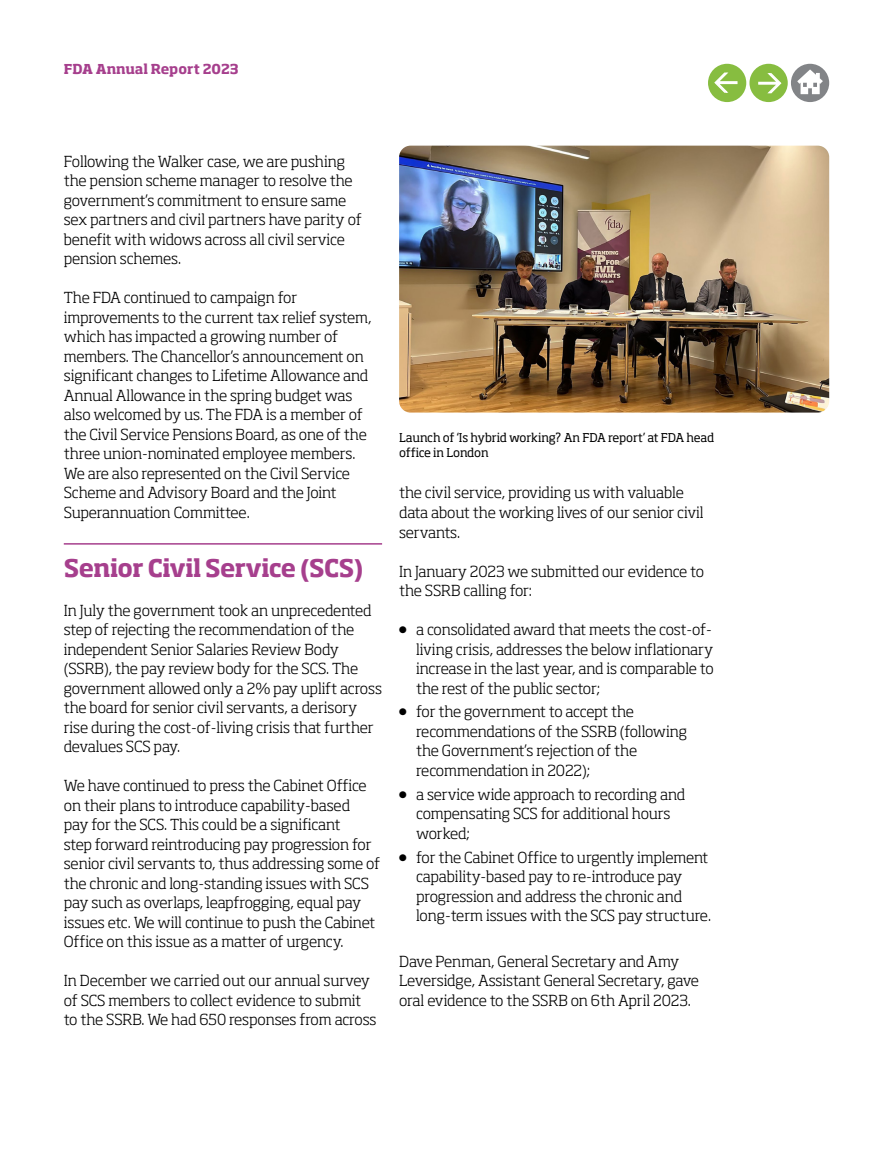
<style>
.page{position:relative;width:893px;height:1149px;background:#fff}
.page>*{position:absolute;margin:0;border:0;box-sizing:border-box;transform-origin:0 0}
.t1{font:700 24px "Soho Std";letter-spacing:-.02em;color:#a63f8d}
.t2{font:300 15px/19.5px "Soho Std";letter-spacing:-.01em;color:#000}
.t3{font:700 13.5px "Soho Std";color:#a63f8d}
.t4{font:12px/15px "Soho Std";letter-spacing:-.015em;color:#000}
</style>
<div class="page">
<hr style="left:64px;top:543px;width:318px;height:1px;background:#a63f8d">
<img style="left:399px;top:146px;width:430px;height:266px">
<div style="left:749px;top:64px;width:39px;height:38px;background:#87bd40;border-radius:50%"></div>
<svg style="left:758px;top:73px;width:24px;height:21px"></svg>
<div style="left:708px;top:64px;width:38px;height:38px;background:#87bd40;border-radius:50%"></div>
<svg style="left:714px;top:72px;width:24px;height:21px"></svg>
<div style="left:791px;top:64px;width:38px;height:38px;background:#828487;border-radius:50%"></div>
<svg style="left:797px;top:69px;width:26px;height:25px"></svg>
<p class="t3" style="left:64px;top:61px;width:176px">FDA Annual Report 2023</p>
<p class="t2" style="left:64px;top:151px;width:299px">Following the Walker case, we are pushing the pension scheme manager to resolve the government’s commitment to ensure same sex partners and civil partners have parity of benefit with widows across all civil service pension schemes.</p>
<p class="t2" style="left:64px;top:288px;width:309px">The FDA continued to campaign for improvements to the current tax relief system, which has impacted a growing number of members. The Chancellor’s announcement on significant changes to Lifetime Allowance and Annual Allowance in the spring budget was also welcomed by us. The FDA is a member of the Civil Service Pensions Board, as one of the three union-nominated employee members.<br>We are also represented on the Civil Service Scheme and Advisory Board and the Joint Superannuation Committee.</p>
<p class="t1" style="left:64px;top:552px;width:301px">Senior Civil Service (SCS)</p>
<p class="t2" style="left:64px;top:600px;width:320px">In July the government took an unprecedented step of rejecting the recommendation of the independent Senior Salaries Review Body (SSRB), the pay review body for the SCS. The government allowed only a 2% pay uplift across the board for senior civil servants, a derisory rise during the cost-of-living crisis that further devalues SCS pay.</p>
<p class="t2" style="left:64px;top:775px;width:318px">We have continued to press the Cabinet Office on their plans to introduce capability-based<br>pay for the SCS. This could be a significant<br>step forward reintroducing pay progression for senior civil servants to, thus addressing some of the chronic and long-standing issues with SCS pay such as overlaps, leapfrogging, equal pay issues etc. We will continue to push the Cabinet Office on this issue as a matter of urgency.</p>
<p class="t2" style="left:64px;top:970px;width:314px">In December we carried out our annual survey of SCS members to collect evidence to submit to the SSRB. We had 650 responses from across</p>
<p class="t4" style="left:399px;top:430px;width:317px">Launch of ‘Is hybrid working? An FDA report’ at FDA head office in London</p>
<p class="t2" style="left:399px;top:483px;width:306px">the civil service, providing us with valuable data about the working lives of our senior civil servants.</p>
<p class="t2" style="left:399px;top:561px;width:306px">In January 2023 we submitted our evidence to the SSRB calling for:</p>
<p class="t2" style="left:416px;top:619px;width:299px;text-indent:-17px">● a consolidated award that meets the cost-of&shy;living crisis, addresses the below inflationary increase in the last year, and is comparable to the rest of the public sector;</p>
<p class="t2" style="left:416px;top:701px;width:273px;text-indent:-17px">● for the government to accept the recommendations of the SSRB (following the Government’s rejection of the recommendation in 2022);</p>
<p class="t2" style="left:416px;top:784px;width:271px;text-indent:-17px">● a service wide approach to recording and compensating SCS for additional hours worked;</p>
<p class="t2" style="left:416px;top:846px;width:296px;text-indent:-17px">● for the Cabinet Office to urgently implement capability-based pay to re-introduce pay progression and address the chronic and long-term issues with the SCS pay structure.</p>
<p class="t2" style="left:399px;top:951px;width:301px">Dave Penman, General Secretary and Amy<br>Leversidge, Assistant General Secretary, gave oral evidence to the SSRB on 6th April 2023.</p>
</div>
